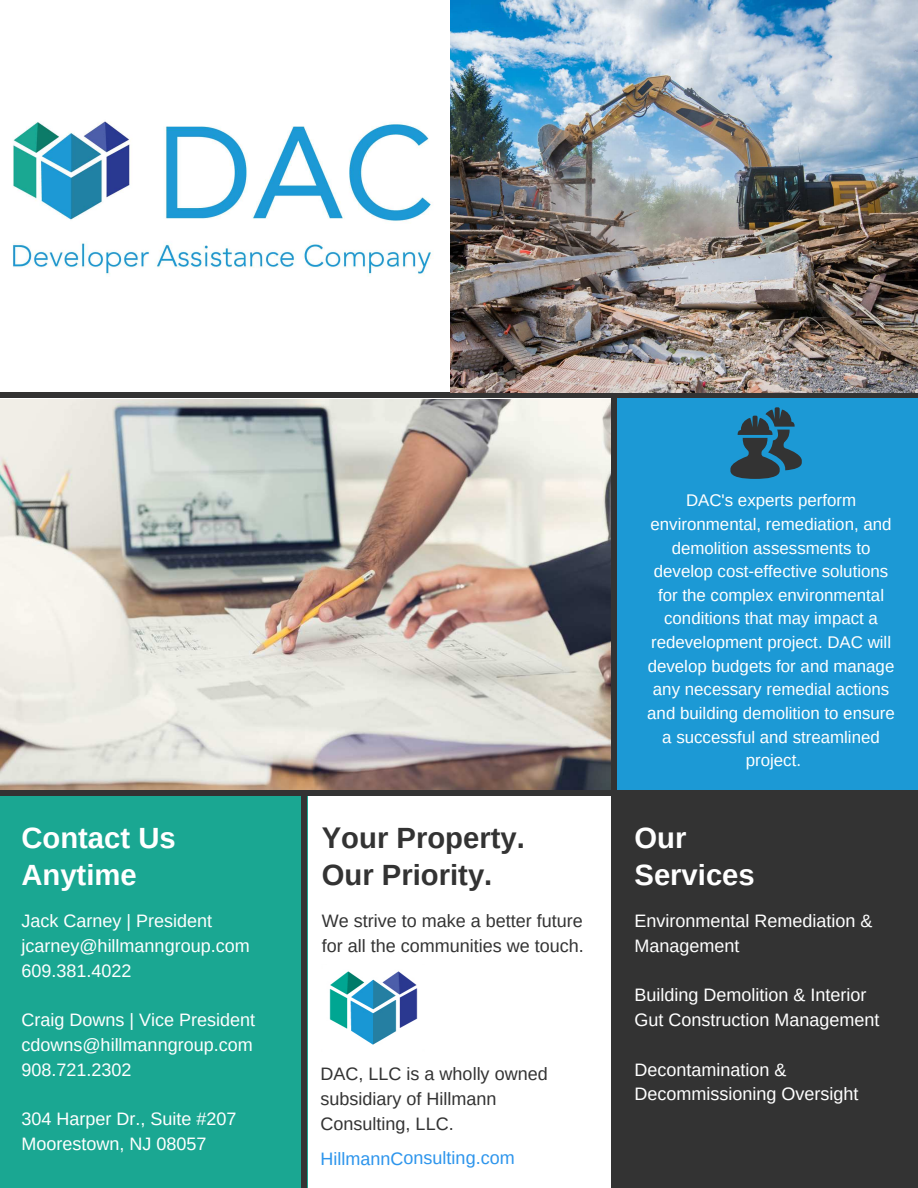
<style>
.page{position:relative;width:918px;height:1188px;background:#fff}
.page>*{position:absolute;margin:0;border:0;box-sizing:border-box;transform-origin:0 0}
.t1{font:700 29.25px/37.2px "Arimo";color:#fff}
.t2{font:700 29.25px/37.2px "Arimo";color:#333}
.t3{font:18px/24.8px "Arimo";color:#fff}
.t4{font:18px/24.8px "Arimo";color:#333}
.t5{font:18px "Arimo";letter-spacing:-.005em;color:#2d95ec}
.t6{font:16.8px/23.7px "Arimo";color:#fff;text-align:center}
</style>
<div class="page">
<div style="left:612px;top:396px;width:306px;height:396px;background:#1c99d5"></div>
<div style="left:612px;top:792px;width:306px;height:396px;background:#333"></div>
<div style="left:0;top:792px;width:307px;height:396px;background:#1aa792"></div>
<div style="left:0;top:393px;width:918px;height:5px;background:#333"></div>
<div style="left:0;top:790px;width:918px;height:5px;background:#333"></div>
<div style="left:611px;top:395px;width:6px;height:793px;background:#333"></div>
<div style="left:302px;top:795px;width:5px;height:393px;background:#333"></div>
<img style="left:12px;top:121px;width:421px;height:156px">
<svg style="left:730px;top:407px;width:72px;height:72px"></svg>
<img style="left:329px;top:971px;width:89px;height:74px">
<img style="left:0;top:399px;width:611px;height:391px">
<img style="left:450px;top:0;width:468px;height:393px">
<p class="t6" style="left:647px;top:489px;width:249px">DAC's experts perform environmental, remediation, and demolition assessments to develop cost-effective solutions for the complex environmental conditions that may impact a redevelopment project. DAC will develop budgets for and manage any necessary remedial actions and building demolition to ensure a successful and streamlined project.</p>
<h1 class="t1" style="left:21px;top:820px;width:156px">Contact Us<br>Anytime</h1>
<h1 class="t2" style="left:322px;top:820px;width:205px">Your Property.<br>Our Priority.</h1>
<h1 class="t1" style="left:634px;top:820px;width:122px">Our<br>Services</h1>
<p class="t3" style="left:21px;top:909px;width:230px">Jack Carney | President jcarney@hillmanngroup.com<br>609.381.4022</p>
<p class="t3" style="left:21px;top:1008px;width:235px">Craig Downs | Vice President cdowns@hillmanngroup.com<br>908.721.2302</p>
<p class="t3" style="left:21px;top:1107px;width:217px">304 Harper Dr., Suite #207<br>Moorestown, NJ 08057</p>
<p class="t4" style="left:322px;top:909px;width:264px">We strive to make a better future for all the communities we touch.</p>
<p class="t3" style="left:634px;top:909px;width:240px">Environmental Remediation &amp;<br>Management</p>
<p class="t3" style="left:634px;top:983px;width:247px">Building Demolition &amp; Interior<br>Gut Construction Management</p>
<p class="t3" style="left:634px;top:1057px;width:226px">Decontamination &amp;<br>Decommissioning Oversight</p>
<p class="t4" style="left:321px;top:1062px;width:229px">DAC, LLC is a wholly owned subsidiary of Hillmann<br>Consulting, LLC.</p>
<p class="t5" style="left:321px;top:1147px;width:196px">HillmannConsulting.com</p>
</div>
